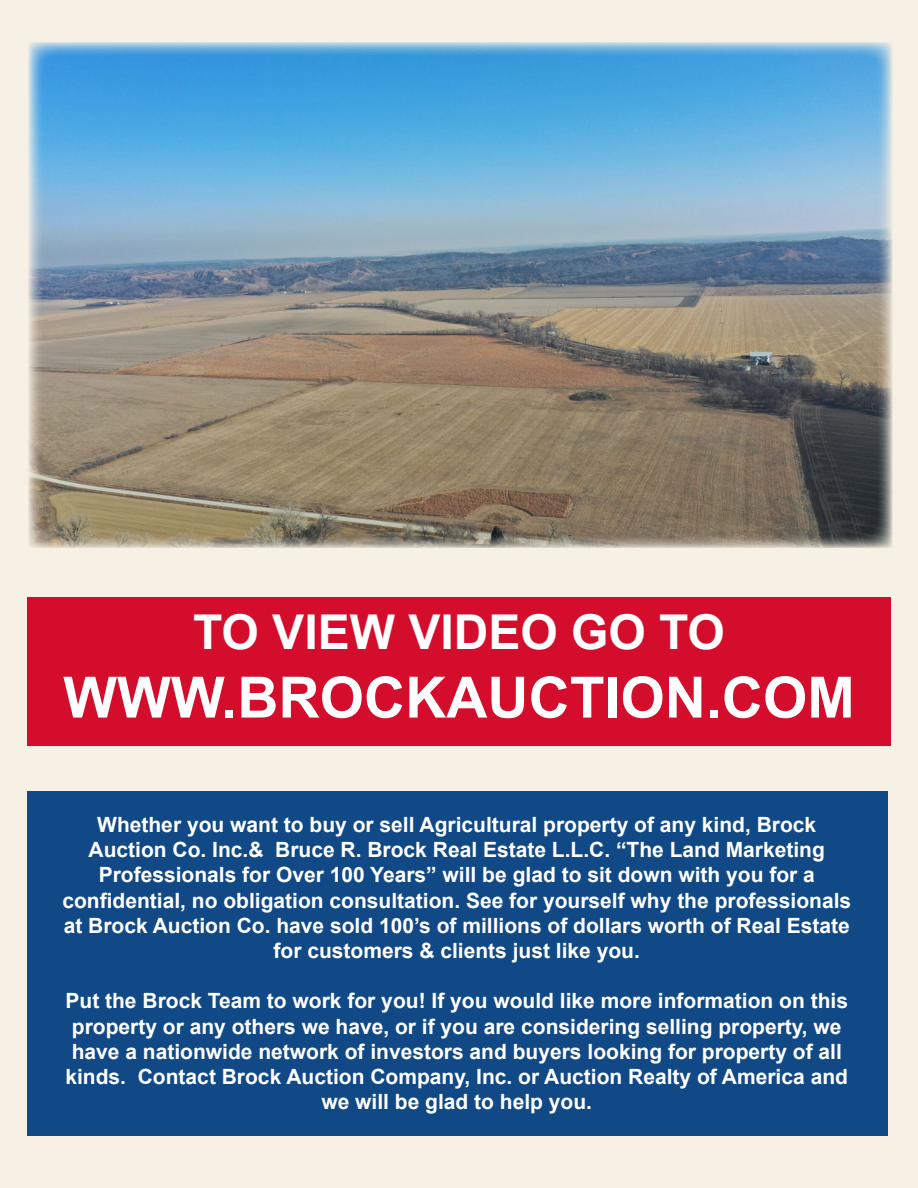
<style>
.page{position:relative;width:918px;height:1188px;background:#f7f1e5}
.page>*{position:absolute;margin:0;border:0;box-sizing:border-box;transform-origin:0 0}
.t1{font:700 57px "Arial";color:#fff}
.t2{font:700 48px "Arial";color:#fff}
.t3{font:700 21px/25.2px "Arial";color:#fff;text-align:center}
</style>
<div class="page">
<div style="left:27px;top:597px;width:864px;height:148px;background:#d30d2b"></div>
<img style="left:28px;top:42px;width:864px;height:506px">
<div style="left:27px;top:791px;width:861px;height:345px;background:#114986"></div>
<p class="t2" style="left:193px;top:601px;width:533px">TO VIEW VIDEO GO TO</p>
<p class="t1" style="left:63px;top:660px;width:793px">WWW.BROCKAUCTION.COM</p>
<p class="t3" style="left:62px;top:813px;width:790px">Whether you want to buy or sell Agricultural property of any kind, Brock Auction Co. Inc.&amp; Bruce R. Brock Real Estate L.L.C. “The Land Marketing Professionals for Over 100 Years” will be glad to sit down with you for a confidential, no obligation consultation. See for yourself why the professionals at Brock Auction Co. have sold 100’s of millions of dollars worth of Real Estate for customers &amp; clients just like you.</p>
<p class="t3" style="left:65px;top:989px;width:784px">Put the Brock Team to work for you! If you would like more information on this property or any others we have, or if you are considering selling property, we have a nationwide network of investors and buyers looking for property of all kinds. Contact Brock Auction Company, Inc. or Auction Realty of America and we will be glad to help you.</p>
</div>
